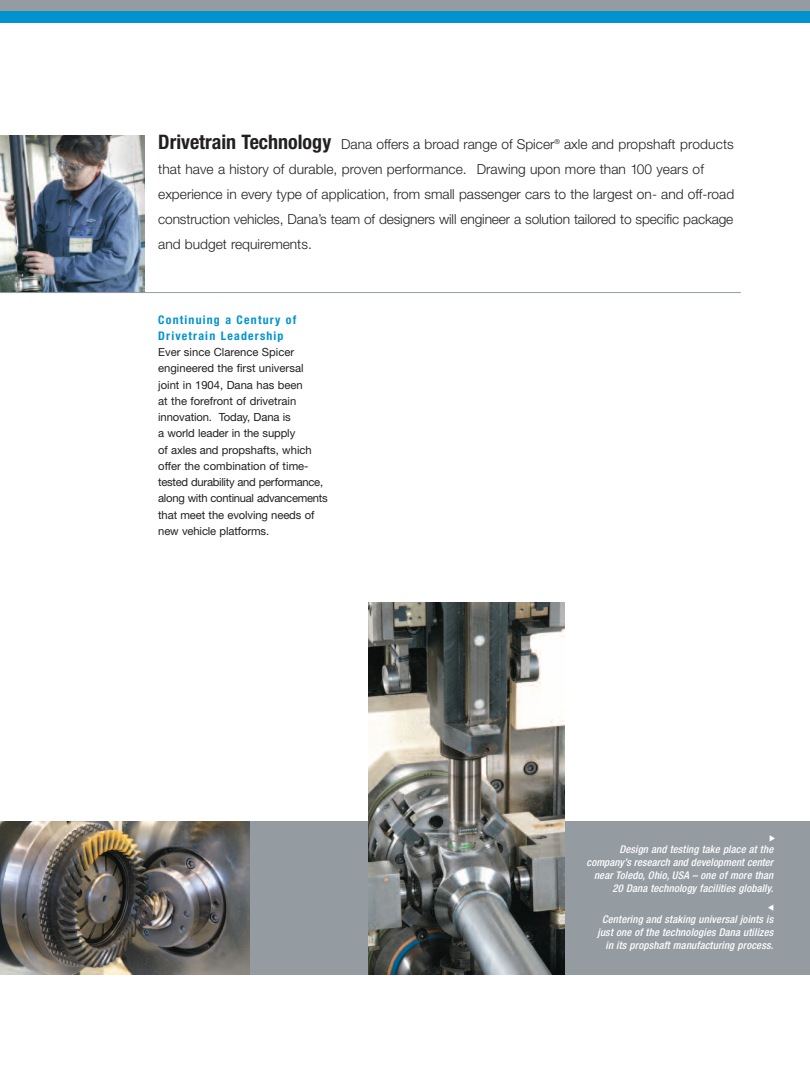
<style>
.page{position:relative;width:810px;height:1069px;background:#fff}
.page>*{position:absolute;margin:0;border:0;box-sizing:border-box;transform-origin:0 0}
.t1{font:300 13.75px/25px "Helvetica Neue";color:#231f20}
.t2{font:700 condensed 11.88px/16.2px "Helvetica Neue";letter-spacing:.1em;color:#0093d0}
.t3{font:11.25px/16.2px "Helvetica Neue";letter-spacing:-.01em;color:#231f20}
.t4{font:italic 500 condensed 10.62px/13.1px "Helvetica Neue";letter-spacing:.015em;color:#fff;text-align:right}
.s1{font-weight:700;font-stretch:condensed;font-size:20px}
</style>
<div class="page">
<div style="left:0;top:821px;width:810px;height:153px;background:#959ca1"></div>
<img style="left:0;top:135px;width:144px;height:157px">
<img style="left:0;top:821px;width:249px;height:153px">
<img style="left:368px;top:602px;width:196px;height:372px">
<div style="left:0;top:0;width:810px;height:22px;background:#959ca1"></div>
<div style="left:0;top:11px;width:810px;height:11px;background:#0093d0"></div>
<hr style="left:0;top:292px;width:741px;height:1px;background:#959ca1">
<p class="t1" style="left:158px;top:133px;width:578px"><span class="s1">Drivetrain Technology</span> Dana offers a broad range of Spicer<sup>®</sup> axle and propshaft products that have a history of durable, proven performance. Drawing upon more than 100 years of experience in every type of application, from small passenger cars to the largest on- and off-road construction vehicles, Dana’s team of designers will engineer a solution tailored to specific package and budget requirements.</p>
<p class="t2" style="left:158px;top:312px;width:140px">Continuing a Century of<br>Drivetrain Leadership</p>
<p class="t3" style="left:158px;top:345px;width:171px">Ever since Clarence Spicer engineered the first universal<br>joint in 1904, Dana has been<br>at the forefront of drivetrain innovation. Today, Dana is<br>a world leader in the supply<br>of axles and propshafts, which offer the combination of time&shy;tested durability and performance, along with continual advancements that meet the evolving needs of new vehicle platforms.</p>
<p class="t4" style="left:587px;top:843px;width:188px">Design and testing take place at the company’s research and development center near Toledo, Ohio, USA – one of more than 20 Dana technology facilities globally.</p>
<p class="t4" style="left:598px;top:913px;width:177px">Centering and staking universal joints is just one of the technologies Dana utilizes in its propshaft manufacturing process.</p>
</div>
